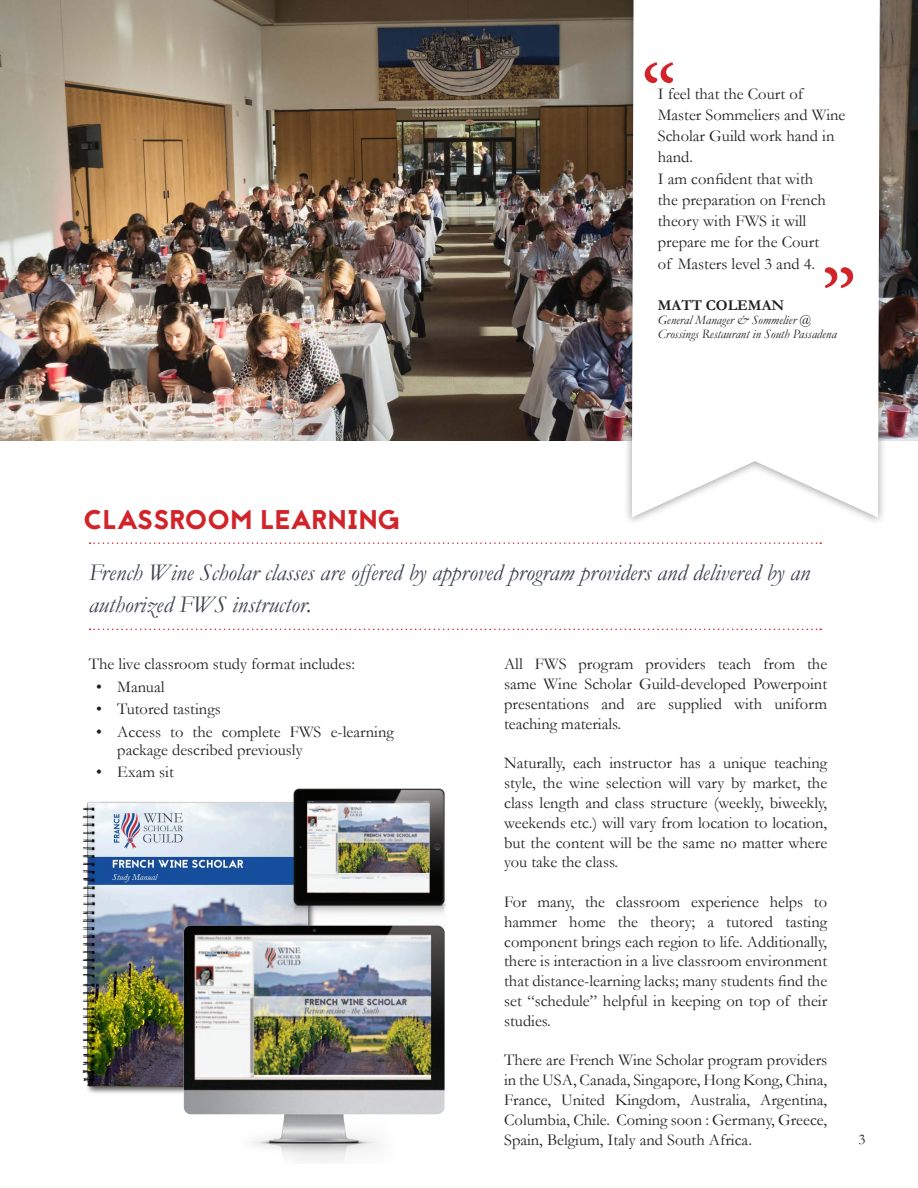
<style>
.page{position:relative;width:918px;height:1188px;background:#fff}
.page>*{position:absolute;margin:0;border:0;box-sizing:border-box;transform-origin:0 0}
.t1{font:90.45px "Minion Pro";color:#d1232a}
.t2{font:27px "Jaapokki";letter-spacing:.01em;color:#d1232a}
.t3{font:italic 24px/31.5px "Garamond";color:#3d424f}
.t4{font:16.5px/19.8px "Garamond";color:#231f20;text-align:justify}
.t5{font:700 15px "Garamond";color:#231f20}
.t6{font:15px "Garamond";color:#231f20}
.t7{font:italic 12.9px/13.8px "Garamond";color:#231f20}
</style>
<div class="page">
<img style="left:0;top:0;width:918px;height:440px">
<div style="left:624px;top:0;width:264px;height:526px;background:#231f20;opacity:.4"></div>
<svg style="left:632px;top:0;width:248px;height:518px"></svg>
<svg style="left:90px;top:629px;width:731px;height:1px"></svg>
<svg style="left:90px;top:542px;width:731px;height:2px"></svg>
<img style="left:82px;top:801px;width:180px;height:292px">
<img style="left:183px;top:922px;width:262px;height:239px">
<img style="left:262px;top:788px;width:184px;height:141px">
<p class="t1" style="left:641px;top:38px;width:37px">“</p>
<p class="t2" style="left:83px;top:501px;width:319px">CLASSROOM LEARNING</p>
<p class="t4" style="left:658px;top:83px;width:189px;line-height:21.3px;text-align:left">I feel that the Court of<br>Master Sommeliers and Wine<br>Scholar Guild work hand in hand.</p>
<p class="t4" style="left:658px;top:168px;width:157px">I am confident that with</p>
<p class="t4" style="left:658px;top:189px;width:170px;line-height:21.3px">the preparation on French theory with FWS it will</p>
<p class="t4" style="left:658px;top:232px;width:163px">prepare me for the Court</p>
<p class="t4" style="left:658px;top:253px;width:159px">of Masters level 3 and 4.</p>
<p class="t5" style="left:658px;top:296px;width:128px">MATT COLEMAN</p>
<p class="t7" style="left:658px;top:313px;width:180px">General Manager &amp; Sommelier @<br>Crossings Restaurant in South Passadena</p>
<p class="t1" style="left:857px;top:313px;width:37px;rotate:-180deg">“</p>
<p class="t3" style="left:89px;top:556px;width:723px">French Wine Scholar classes are offered by approved program providers and delivered by an authorized FWS instructor.</p>
<p class="t4" style="left:89px;top:654px;width:268px">The live classroom study format includes:</p>
<p class="t4" style="left:96px;top:677px;width:70px">• Manual</p>
<p class="t4" style="left:96px;top:699px;width:126px">• Tutored tastings</p>
<p class="t4" style="left:117px;top:722px;width:278px;line-height:18px;text-indent:-21px">• Access to the complete FWS e-learning package described previously</p>
<p class="t4" style="left:96px;top:762px;width:79px">• Exam sit</p>
<p class="t4" style="left:504px;top:654px;width:325px">All FWS program providers teach from the same Wine Scholar Guild-developed Powerpoint presentations and are supplied with uniform teaching materials.</p>
<p class="t4" style="left:504px;top:753px;width:325px">Naturally, each instructor has a unique teaching style, the wine selection will vary by market, the class length and class structure (weekly, biweekly, weekends etc.) will vary from location to location, but the content will be the same no matter where you take the class.</p>
<p class="t4" style="left:504px;top:892px;width:325px">For many, the classroom experience helps to hammer home the theory; a tutored tasting component brings each region to life. Additionally, there is interaction in a live classroom environment that distance-learning lacks; many students find the set “schedule” helpful in keeping on top of their studies.</p>
<p class="t4" style="left:504px;top:1050px;width:325px">There are French Wine Scholar program providers in the USA, Canada, Singapore, Hong Kong, China, France, United Kingdom, Australia, Argentina, Columbia, Chile. Coming soon : Germany, Greece, Spain, Belgium, Italy and South Africa.</p>
<p class="t6" style="left:858px;top:1130px;width:9px">3</p>
</div>
